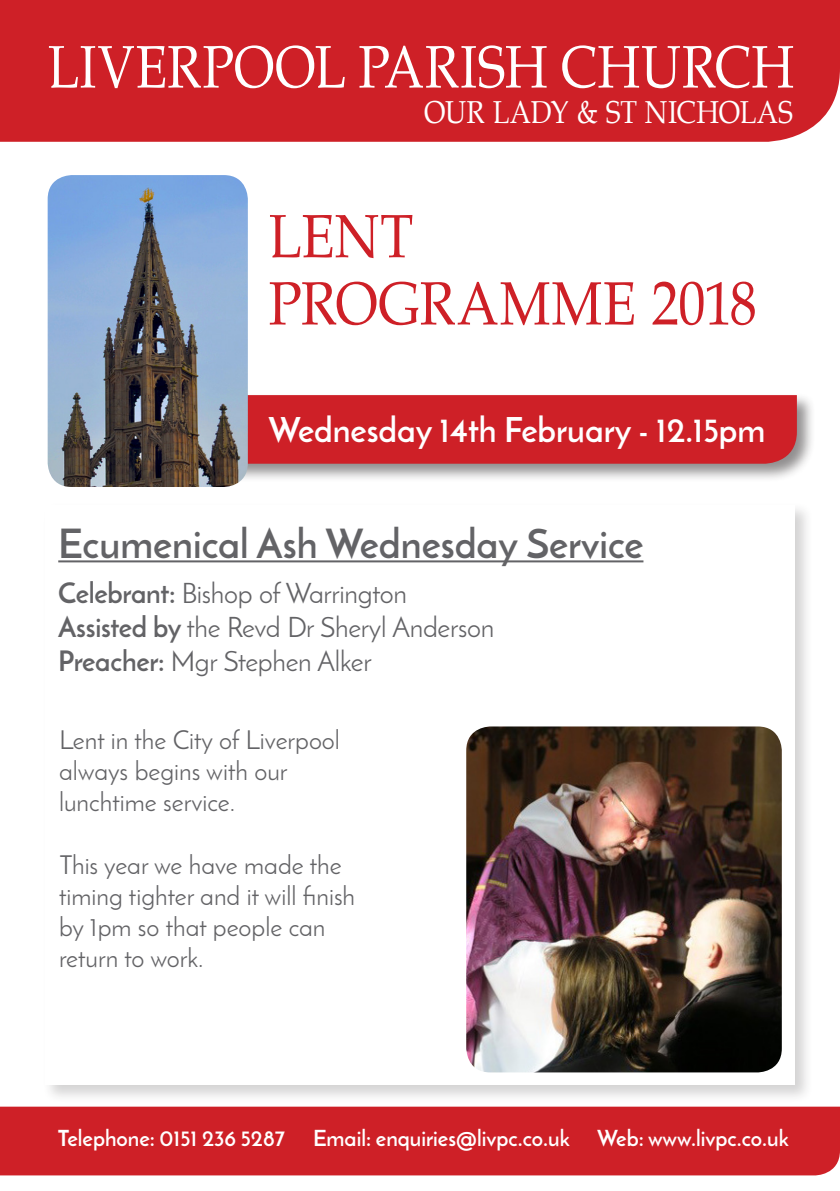
<style>
.page{position:relative;width:840px;height:1191px;background:#fff}
.page>*{position:absolute;margin:0;border:0;box-sizing:border-box;transform-origin:0 0}
.t1{font:61px "Book Antiqua";color:#ce2027;scale:.88 1}
.t2{font:60px "Book Antiqua";letter-spacing:.015em;color:#fff;scale:.86 1}
.t3{font:700 40px "Josefin Sans";color:#636366}
.t4{font:700 34px "Josefin Sans";color:#fff}
.t5{font:31.8px "Book Antiqua";letter-spacing:.005em;color:#fff;scale:.86 1}
.t6{font:28px "Josefin Sans";letter-spacing:-.01em;color:#636366}
.t7{font:26px/31.2px "Josefin Sans";color:#636366}
.t8{font:700 22px "Josefin Sans";color:#fff}
.s1{font-weight:700}
</style>
<div class="page">
<div style="left:42px;top:502px;width:770px;height:601px;background:#231f20;opacity:.2"></div>
<div style="left:45px;top:505px;width:749px;height:579px;background:#fff"></div>
<div style="left:49px;top:392px;width:766px;height:90px;background:#231f20;opacity:.5"></div>
<div style="left:248px;top:395px;width:548px;height:69px;background:#ce2027"></div>
<div style="left:0;top:1106px;width:839px;height:70px;background:#ce2027"></div>
<div style="left:0;top:0;width:839px;height:142px;background:#ce2027"></div>
<img style="left:48px;top:175px;width:200px;height:312px">
<img style="left:466px;top:726px;width:315px;height:346px">
<hr style="left:58px;top:560px;width:585px;height:2px;background:#636366">
<p class="t2" style="left:48px;top:25px;width:868px">LIVERPOOL PARISH CHURCH</p>
<p class="t5" style="left:424px;top:90px;width:430px">OUR LADY &amp; ST NICHOLAS</p>
<p class="t1" style="left:268px;top:194px;width:166px">LENT</p>
<p class="t1" style="left:268px;top:261px;width:556px">PROGRAMME 2018</p>
<p class="t4" style="left:268px;top:409px;width:498px">Wednesday 14th February - 12.15pm</p>
<p class="t3" style="left:58px;top:519px;width:586px">Ecumenical Ash Wednesday Service</p>
<p class="t6" style="left:58px;top:576px;width:350px"><span class="s1">Celebrant:</span> Bishop of Warrington</p>
<p class="t6" style="left:58px;top:610px;width:437px"><span class="s1">Assisted by</span> the Revd Dr Sheryl Anderson</p>
<p class="t6" style="left:58px;top:644px;width:315px"><span class="s1">Preacher:</span> Mgr Stephen Alker</p>
<p class="t7" style="left:59px;top:724px;width:282px">Lent in the City of Liverpool always begins with our lunchtime service.</p>
<p class="t7" style="left:59px;top:848px;width:297px">This year we have made the timing tighter and it will finish</p>
<p class="t7" style="left:59px;top:911px;width:268px">by 1pm so that people can return to work.</p>
<p class="t8" style="left:57px;top:1124px;width:229px">Telephone: 0151 236 5287</p>
<p class="t8" style="left:313px;top:1124px;width:477px">Email: enquiries@livpc.co.uk Web: www.livpc.co.uk</p>
</div>
